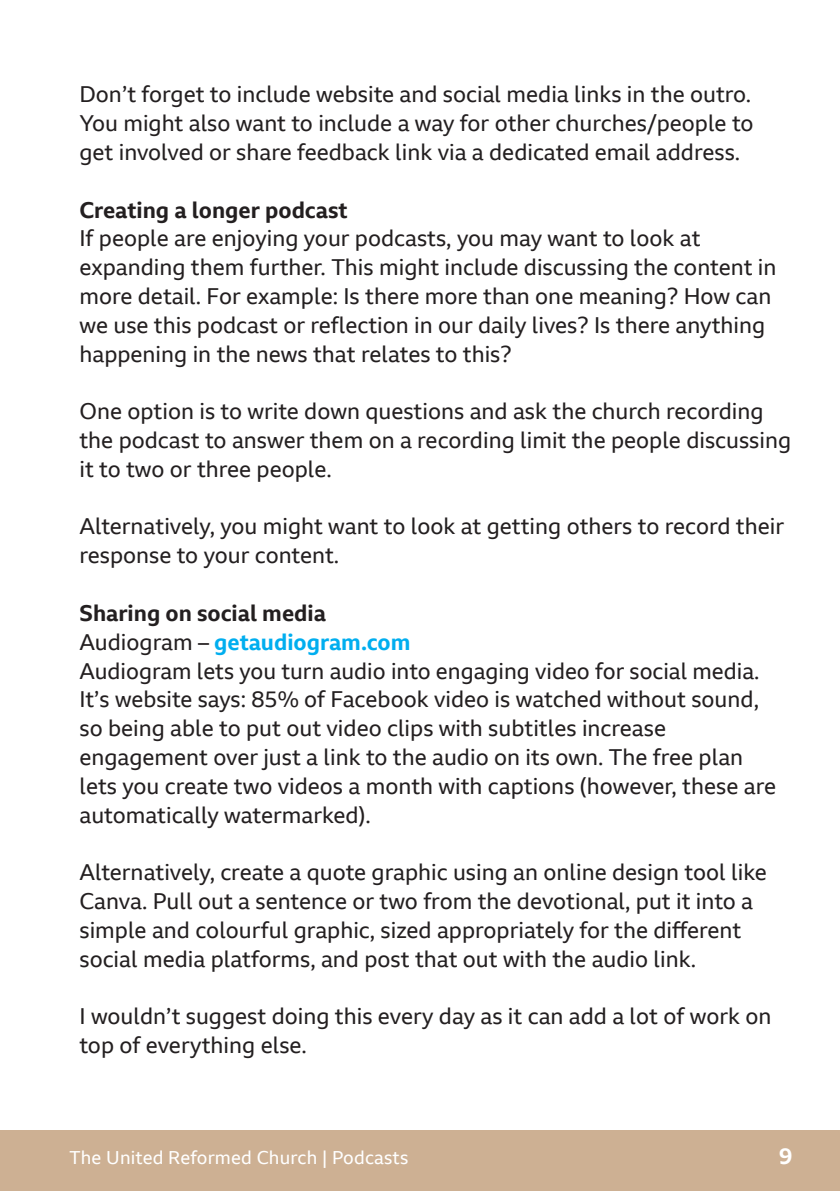
<style>
.page{position:relative;width:840px;height:1191px;background:#fff}
.page>*{position:absolute;margin:0;border:0;box-sizing:border-box;transform-origin:0 0}
.t1{font:22px/28.8px "BBC Reith Sans";color:#231f20}
.t2{font:700 22px "BBC Reith Sans";color:#231f20}
.t3{font:700 22px "BBC Reith Sans";color:#fff}
.t4{font:18px "BBC Reith Sans";letter-spacing:.01em;color:#fff}
.s1{font-weight:700}
.s2{font-weight:700;color:#00aeef}
</style>
<div class="page">
<div style="left:1px;top:1130px;width:838px;height:61px;background:#cdb093"></div>
<hr style="left:0;top:1130px;width:1px;height:61px;background:#cdb093">
<p class="t1" style="left:79px;top:80px;width:675px;text-align:justify">Don’t forget to include website and social media links in the outro.<br>You might also want to include a way for other churches/people to get involved or share feedback link via a dedicated email address.</p>
<p class="t2" style="left:79px;top:196px;width:269px">Creating a longer podcast</p>
<p class="t1" style="left:79px;top:224px;width:698px">If people are enjoying your podcasts, you may want to look at expanding them further. This might include discussing the content in more detail. For example: Is there more than one meaning? How can we use this podcast or reflection in our daily lives? Is there anything happening in the news that relates to this?</p>
<p class="t1" style="left:79px;top:397px;width:713px">One option is to write down questions and ask the church recording the podcast to answer them on a recording limit the people discussing it to two or three people.</p>
<p class="t1" style="left:79px;top:512px;width:705px">Alternatively, you might want to look at getting others to record their response to your content.</p>
<p class="t1" style="left:79px;top:598px;width:697px"><span class="s1">Sharing on social media<br></span>Audiogram – <span class="s2">getaudiogram.com<br></span>Audiogram lets you turn audio into engaging video for social media.<br>It’s website says: 85% of Facebook video is watched without sound, so being able to put out video clips with subtitles increase engagement over just a link to the audio on its own. The free plan lets you create two videos a month with captions (however, these are automatically watermarked).</p>
<p class="t1" style="left:79px;top:857px;width:688px">Alternatively, create a quote graphic using an online design tool like Canva. Pull out a sentence or two from the devotional, put it into a simple and colourful graphic, sized appropriately for the different social media platforms, and post that out with the audio link.</p>
<p class="t1" style="left:79px;top:1001px;width:693px">I wouldn’t suggest doing this every day as it can add a lot of work on top of everything else.</p>
<p class="t4" style="left:69px;top:1146px;width:340px">The United Reformed Church | Podcasts</p>
<p class="t3" style="left:778px;top:1142px;width:15px">9</p>
</div>
